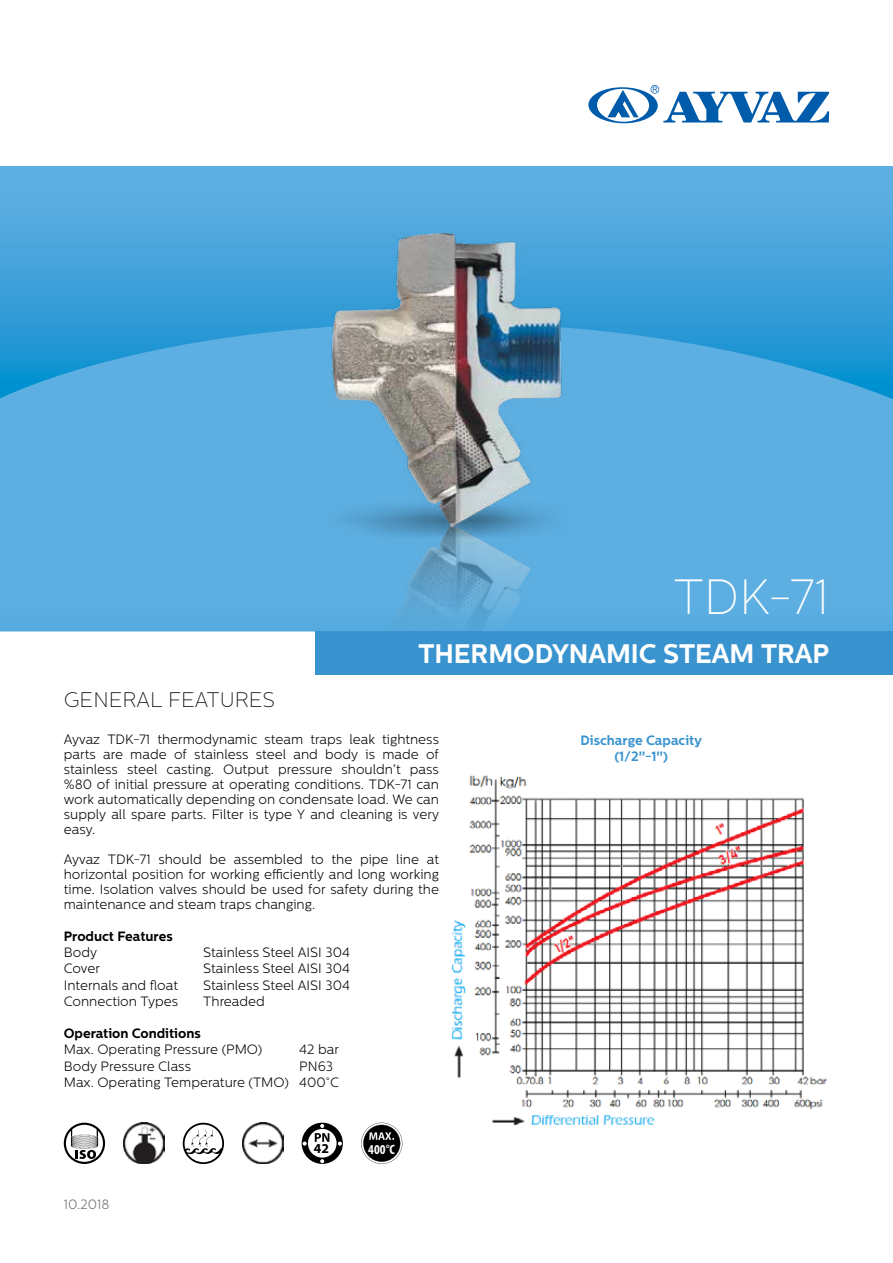
<style>
.page{position:relative;width:893px;height:1263px;background:#fff}
.page>*{position:absolute;margin:0;border:0;box-sizing:border-box;transform-origin:0 0}
.t1{font:100 49.35px "Centrale Sans";color:#fff}
.t2{font:700 26.85px "Centrale Sans";color:#fff}
.t3{font:100 21px "Centrale Sans";color:#000}
.t4{font:700 condensed 13.65px "Myriad Pro";color:#fff}
.t5{font:700 13.65px "Myriad Pro";color:#000}
.t6{font:300 13.5px/15px "Centrale Sans";color:#000;text-align:justify}
.t7{font:700 13.5px "Centrale Sans";color:#000}
.t8{font:700 13.5px/16.2px "Centrale Sans";color:#3993cf;text-align:center}
.t9{font:300 13.5px "Centrale Sans";color:#6d6e71}
</style>
<div class="page">
<svg style="left:0;top:166px;width:893px;height:157px;background:#4ca6dd"></svg>
<svg style="left:0;top:323px;width:893px;height:308px;background:#56ace0"></svg>
<svg style="left:588px;top:85px;width:241px;height:39px"></svg>
<div style="left:315px;top:631px;width:578px;height:43px;background:#3993cf"></div>
<img style="left:325px;top:233px;width:243px;height:398px">
<svg style="left:64px;top:1123px;width:41px;height:41px"></svg>
<img style="left:242px;top:1123px;width:41px;height:41px">
<img style="left:123px;top:1123px;width:42px;height:41px">
<svg style="left:183px;top:1123px;width:41px;height:41px"></svg>
<svg style="left:361px;top:1123px;width:41px;height:41px"></svg>
<svg style="left:302px;top:1123px;width:41px;height:41px"></svg>
<img style="left:452px;top:775px;width:375px;height:351px">
<h3 class="t3" style="left:64px;top:688px;width:213px">GENERAL FEATURES</h3>
<h1 class="t1" style="left:674px;top:570px;width:157px">TDK-71</h1>
<h2 class="t2" style="left:418px;top:638px;width:412px">THERMODYNAMIC STEAM TRAP</h2>
<p class="t6" style="left:64px;top:731px;width:377px">Ayvaz TDK-71 thermodynamic steam traps leak tightness parts are made of stainless steel and body is made of stainless steel casting. Output pressure shouldn’t pass %80 of initial pressure at operating conditions. TDK-71 can work automatically depending on condensate load. We can supply all spare parts. Filter is type Y and cleaning is very easy.</p>
<p class="t6" style="left:64px;top:851px;width:377px">Ayvaz TDK-71 should be assembled to the pipe line at horizontal position for working efficiently and long working time. Isolation valves should be used for safety during the maintenance and steam traps changing.</p>
<p class="t7" style="left:64px;top:928px;width:110px">Product Features</p>
<p class="t6" style="left:64px;top:945px;width:35px">Body</p>
<p class="t6" style="left:203px;top:945px;width:148px">Stainless Steel AISI 304</p>
<p class="t6" style="left:64px;top:961px;width:38px">Cover</p>
<p class="t6" style="left:203px;top:961px;width:148px">Stainless Steel AISI 304</p>
<p class="t6" style="left:64px;top:977px;width:116px">Internals and float</p>
<p class="t6" style="left:203px;top:977px;width:148px">Stainless Steel AISI 304</p>
<p class="t6" style="left:64px;top:993px;width:116px">Connection Types</p>
<p class="t6" style="left:203px;top:993px;width:63px">Threaded</p>
<p class="t7" style="left:64px;top:1025px;width:139px">Operation Conditions</p>
<p class="t6" style="left:64px;top:1042px;width:200px">Max. Operating Pressure (PMO)</p>
<p class="t6" style="left:299px;top:1042px;width:41px">42 bar</p>
<p class="t6" style="left:64px;top:1058px;width:129px">Body Pressure Class</p>
<p class="t6" style="left:64px;top:1058px;width:277px;line-height:16.2px;text-indent:235px">PN63<br>Max. Operating Temperature (TMO) 400°C</p>
<p class="t9" style="left:64px;top:1197px;width:47px">10.2018</p>
<p class="t5" style="left:314px;top:1140px;width:17px">42</p>
<p class="t4" style="left:368px;top:1141px;width:28px">400°C</p>
<p class="t8" style="left:580px;top:732px;width:123px">Discharge Capacity (1/2"-1")</p>
</div>
